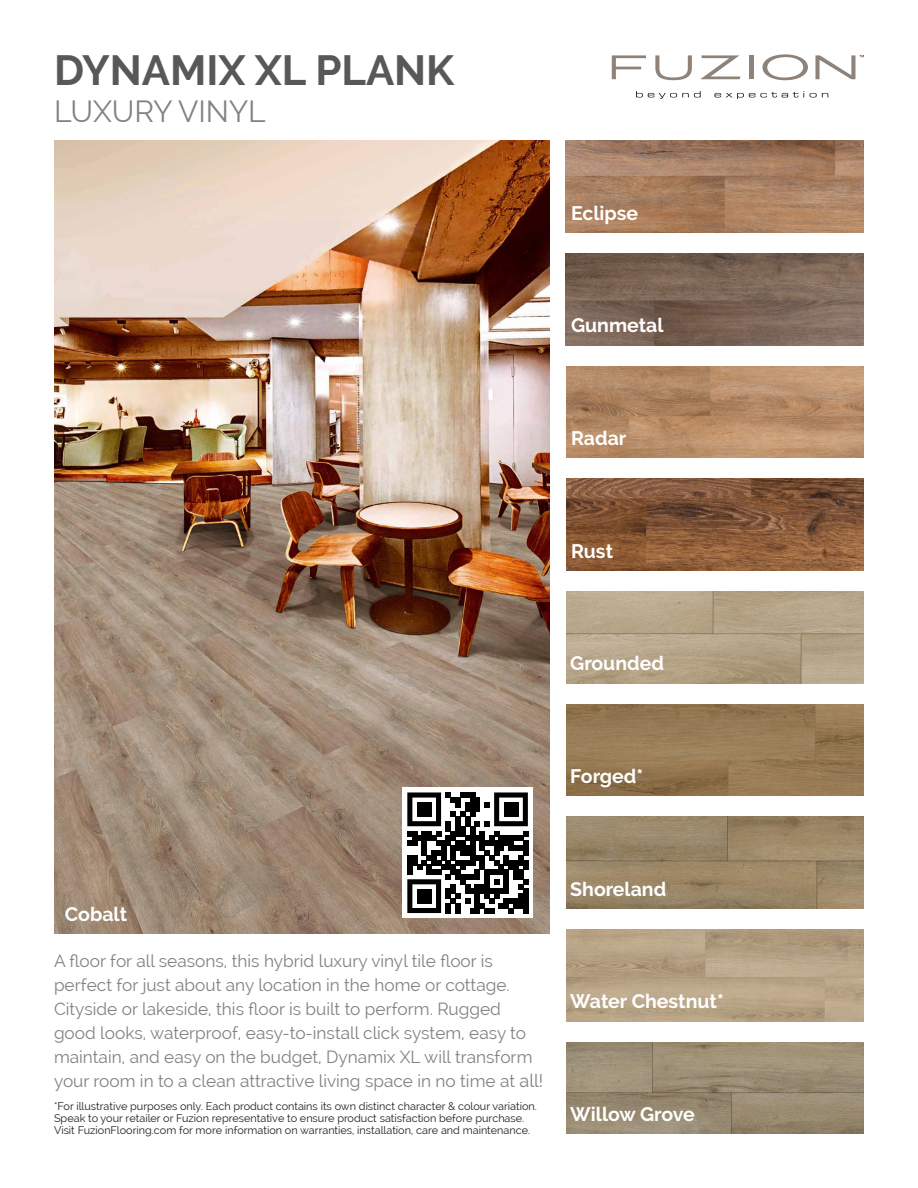
<style>
.page{position:relative;width:918px;height:1188px;background:#fff}
.page>*{position:absolute;margin:0;border:0;box-sizing:border-box;transform-origin:0 0}
.t1{font:700 42px "Raleway";color:#57585a}
.t2{font:30px "Raleway";color:#808285}
.t3{font:700 19.5px "Raleway";color:#fff}
.t4{font:17.25px/24px "Raleway";color:#808285}
.t5{font:10.8px/12px "Raleway";color:#231f20}
.s1{font-size:18px}
</style>
<div class="page">
<img style="left:54px;top:141px;width:495px;height:793px">
<div style="left:403px;top:788px;width:130px;height:130px;background:#fff"></div>
<svg style="left:407px;top:792px;width:121px;height:121px"></svg>
<div style="left:417px;top:802px;width:14px;height:15px;background:#000"></div>
<div style="left:504px;top:802px;width:14px;height:15px;background:#000"></div>
<div style="left:417px;top:889px;width:14px;height:14px;background:#000"></div>
<img style="left:566px;top:141px;width:298px;height:92px">
<img style="left:567px;top:366px;width:297px;height:92px">
<img style="left:567px;top:591px;width:297px;height:92px">
<img style="left:567px;top:704px;width:297px;height:92px">
<img style="left:567px;top:817px;width:297px;height:92px">
<img style="left:567px;top:930px;width:297px;height:91px">
<img style="left:567px;top:1042px;width:297px;height:92px">
<img style="left:566px;top:253px;width:298px;height:92px">
<img style="left:567px;top:479px;width:297px;height:92px">
<svg style="left:612px;top:55px;width:34px;height:24px"></svg>
<svg style="left:655px;top:55px;width:37px;height:25px"></svg>
<svg style="left:701px;top:55px;width:39px;height:24px"></svg>
<hr style="left:750px;top:55px;width:4px;height:24px;background:#8f8279">
<svg style="left:762px;top:54px;width:46px;height:26px"></svg>
<svg style="left:815px;top:55px;width:49px;height:24px"></svg>
<svg style="left:636px;top:91px;width:65px;height:8px"></svg>
<svg style="left:714px;top:91px;width:90px;height:8px"></svg>
<svg style="left:810px;top:93px;width:18px;height:5px"></svg>
<h1 class="t1" style="left:54px;top:46px;width:402px">DYNAMIX XL PLANK</h1>
<h2 class="t2" style="left:54px;top:94px;width:213px">LUXURY VINYL</h2>
<p class="t3" style="left:571px;top:202px;width:69px">Eclipse</p>
<p class="t3" style="left:571px;top:314px;width:94px">Gunmetal</p>
<p class="t3" style="left:571px;top:427px;width:57px">Radar</p>
<p class="t3" style="left:571px;top:540px;width:44px">Rust</p>
<p class="t3" style="left:570px;top:652px;width:95px">Grounded</p>
<p class="t3" style="left:570px;top:765px;width:74px">Forged*</p>
<p class="t3" style="left:65px;top:903px;width:64px">Cobalt</p>
<p class="t4" style="left:54px;top:949px;width:491px">A floor for all seasons, this hybrid luxury vinyl tile floor is perfect for just about any location in the home or cottage.<br>Cityside or lakeside, this floor is built to perform. Rugged good looks, waterproof, easy-to-install click system, easy to maintain, and easy on the budget, Dynamix XL will transform your room in to a clean attractive living space in no time at <span class="s1">all!</span></p>
<p class="t5" style="left:54px;top:1100px;width:484px">*For illustrative purposes only. Each product contains its own distinct character &amp; colour variation.<br>Speak to your retailer or Fuzion representative to ensure product satisfaction before purchase.<br>Visit FuzionFlooring.com for more information on warranties, installation, care and maintenance.</p>
<p class="t3" style="left:570px;top:878px;width:97px">Shoreland</p>
<p class="t3" style="left:570px;top:990px;width:155px">Water Chestnut*</p>
<p class="t3" style="left:570px;top:1103px;width:126px">Willow Grove</p>
</div>
